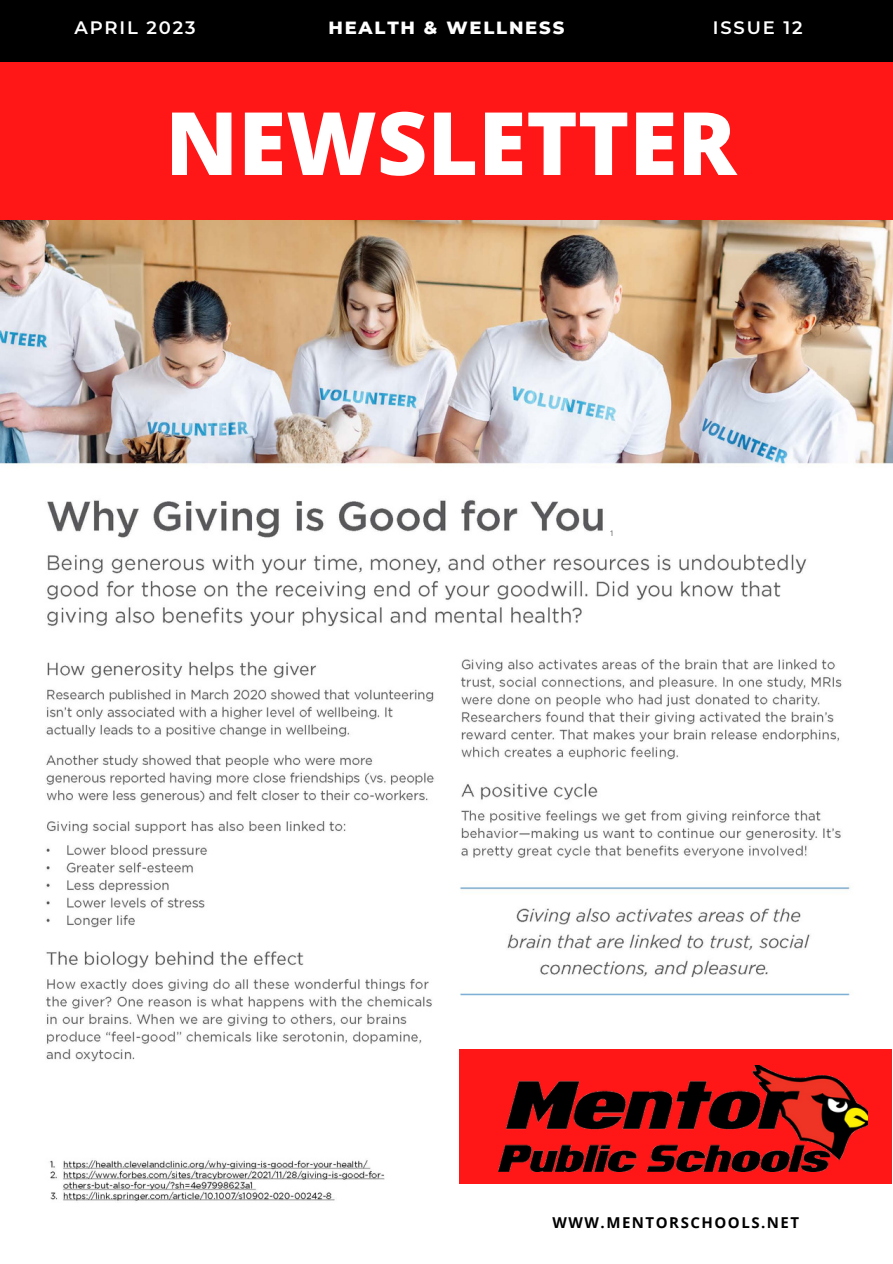
<style>
.page{position:relative;width:893px;height:1264px;background:#fff}
.page>*{position:absolute;margin:0;border:0;box-sizing:border-box;transform-origin:0 0}
.t1{font:800 87.45px "Open Sans";color:#fff}
.t2{font:600 18px "Montserrat";letter-spacing:.1em;color:#fff}
.t3{font:800 18px "Montserrat";letter-spacing:.1em;color:#fff}
.t4{font:700 15px "Open Sans";letter-spacing:.1em;color:#000}
.t5{font:300 10.95px "Open Sans";color:#fff}
</style>
<div class="page">
<div style="left:0;top:0;width:892px;height:63px;background:#000"></div>
<div style="left:0;top:63px;width:892px;height:180px;background:#ff1616"></div>
<img style="left:0;top:220px;width:892px;height:981px">
<div style="left:458px;top:1049px;width:433px;height:134px;background:#ff1616"></div>
<img style="left:498px;top:1065px;width:369px;height:106px">
<p class="t2" style="left:74px;top:17px;width:123px">APRIL 2023</p>
<p class="t3" style="left:328px;top:17px;width:237px">HEALTH &amp; WELLNESS</p>
<p class="t2" style="left:713px;top:17px;width:91px">ISSUE 12</p>
<h1 class="t1" style="left:165px;top:81px;width:572px">NEWSLETTER</h1>
<p class="t5" style="left:603px;top:526px;width:12px">1<sup>1</sup></p>
<p class="t4" style="left:552px;top:1212px;width:248px">WWW.MENTORSCHOOLS.NET</p>
</div>
